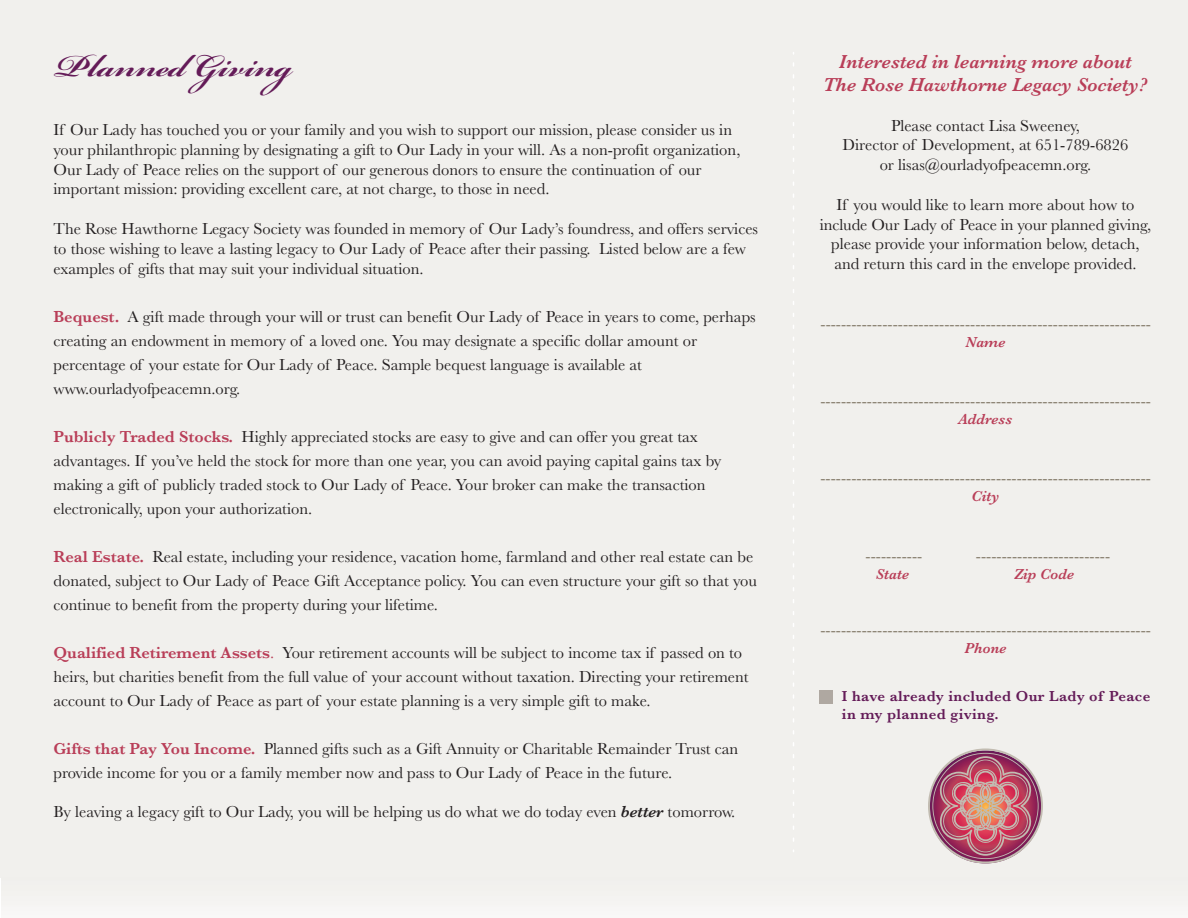
<style>
.page{position:relative;width:1188px;height:918px;background:#f1f0ed}
.page>*{position:absolute;margin:0;border:0;box-sizing:border-box;transform-origin:0 0}
.t1{font:700 48px "Bickham Script Pro";color:#641b58}
.t2{font:italic 600 19.5px/23.4px "Baskerville";color:#b93e58;text-align:center}
.t3{font:16.5px/24px "Baskerville";color:#231f20}
.t4{font:16.5px "Baskerville";color:#887f6f}
.t5{font:600 15px/18px "Baskerville";letter-spacing:.025em;color:#641b58}
.t6{font:italic 600 15px "Baskerville";color:#b93e58}
.s1{font-weight:600;color:#b93e58}
.s2{color:#b93e58}
.s3{font-weight:600;font-style:italic}
</style>
<div class="page">
<svg style="left:793px;top:63px;width:1px;height:789px"></svg>
<svg style="left:928px;top:748px;width:115px;height:115px"></svg>
<div style="left:819px;top:690px;width:14px;height:13px;background:#afa8a1"></div>
<h1 class="t1" style="left:54px;top:31px;width:241px">Planned Giving</h1>
<p class="t3" style="left:54px;top:120px;width:688px;line-height:19.8px">If Our Lady has touched you or your family and you wish to support our mission, please consider us in your philanthropic planning by designating a gift to Our Lady in your will. As a non-profit organization, Our Lady of Peace relies on the support of our generous donors to ensure the continuation of our important mission: providing excellent care, at not charge, to those in need.</p>
<p class="t3" style="left:54px;top:219px;width:706px;line-height:19.8px">The Rose Hawthorne Legacy Society was founded in memory of Our Lady’s foundress, and offers services to those wishing to leave a lasting legacy to Our Lady of Peace after their passing. Listed below are a few examples of gifts that may suit your individual situation.</p>
<p class="t3" style="left:54px;top:305px;width:704px"><span class="s1">Bequest.</span> A gift made through your will or trust can benefit Our Lady of Peace in years to come, perhaps creating an endowment in memory of a loved one. You may designate a specific dollar amount or percentage of your estate for Our Lady of Peace. Sample bequest language is available at www.ourladyofpeacemn.org.</p>
<p class="t3" style="left:54px;top:425px;width:669px"><span class="s1">Publicly Traded Stocks.</span> Highly appreciated stocks are easy to give and can offer you great tax advantages. If you’ve held the stock for more than one year, you can avoid paying capital gains tax by making a gift of publicly traded stock to Our Lady of Peace. Your broker can make the transaction electronically, upon your authorization.</p>
<p class="t3" style="left:54px;top:545px;width:705px"><span class="s1">Real Estate.</span> Real estate, including your residence, vacation home, farmland and other real estate can be donated, subject to Our Lady of Peace Gift Acceptance policy. You can even structure your gift so that you continue to benefit from the property during your lifetime.</p>
<p class="t3" style="left:54px;top:641px;width:697px"><span class="s1">Qualified Retirement Assets</span><span class="s2">.</span> Your retirement accounts will be subject to income tax if passed on to heirs, but charities benefit from the full value of your account without taxation. Directing your retirement account to Our Lady of Peace as part of your estate planning is a very simple gift to make.</p>
<p class="t3" style="left:54px;top:737px;width:686px"><span class="s1">Gifts that Pay You Income.</span> Planned gifts such as a Gift Annuity or Charitable Remainder Trust can provide income for you or a family member now and pass to Our Lady of Peace in the future.</p>
<p class="t3" style="left:54px;top:800px;width:683px">By leaving a legacy gift to Our Lady, you will be helping us do what we do today even <span class="s3">better</span> tomorrow.</p>
<p class="t2" style="left:823px;top:50px;width:326px">Interested in learning more about<br>The Rose Hawthorne Legacy Society?</p>
<p class="t3" style="left:843px;top:116px;width:287px;line-height:19.8px;text-align:center">Please contact Lisa Sweeney,<br>Director of Development, at 651-789-6826 or lisas@ourladyofpeacemn.org.</p>
<p class="t3" style="left:820px;top:195px;width:333px;line-height:19.8px;text-align:center">If you would like to learn more about how to include Our Lady of Peace in your planned giving, please provide your information below, detach, and return this card in the envelope provided.</p>
<p class="t4" style="left:821px;top:313px;width:332px">----------------------------------------------------------------</p>
<p class="t6" style="left:965px;top:332px;width:42px">Name</p>
<p class="t4" style="left:820px;top:390px;width:332px">----------------------------------------------------------------</p>
<p class="t6" style="left:959px;top:409px;width:55px">Address</p>
<p class="t4" style="left:820px;top:468px;width:332px">----------------------------------------------------------------</p>
<p class="t6" style="left:972px;top:486px;width:29px">City</p>
<p class="t4" style="left:866px;top:545px;width:58px">-----------</p>
<p class="t4" style="left:976px;top:545px;width:136px">--------------------------</p>
<p class="t6" style="left:876px;top:564px;width:35px">State</p>
<p class="t6" style="left:1014px;top:564px;width:62px">Zip Code</p>
<p class="t4" style="left:820px;top:619px;width:332px">----------------------------------------------------------------</p>
<p class="t6" style="left:964px;top:638px;width:44px">Phone</p>
<p class="t5" style="left:842px;top:687px;width:310px">I have already included Our Lady of Peace in my planned giving.</p>
</div>
